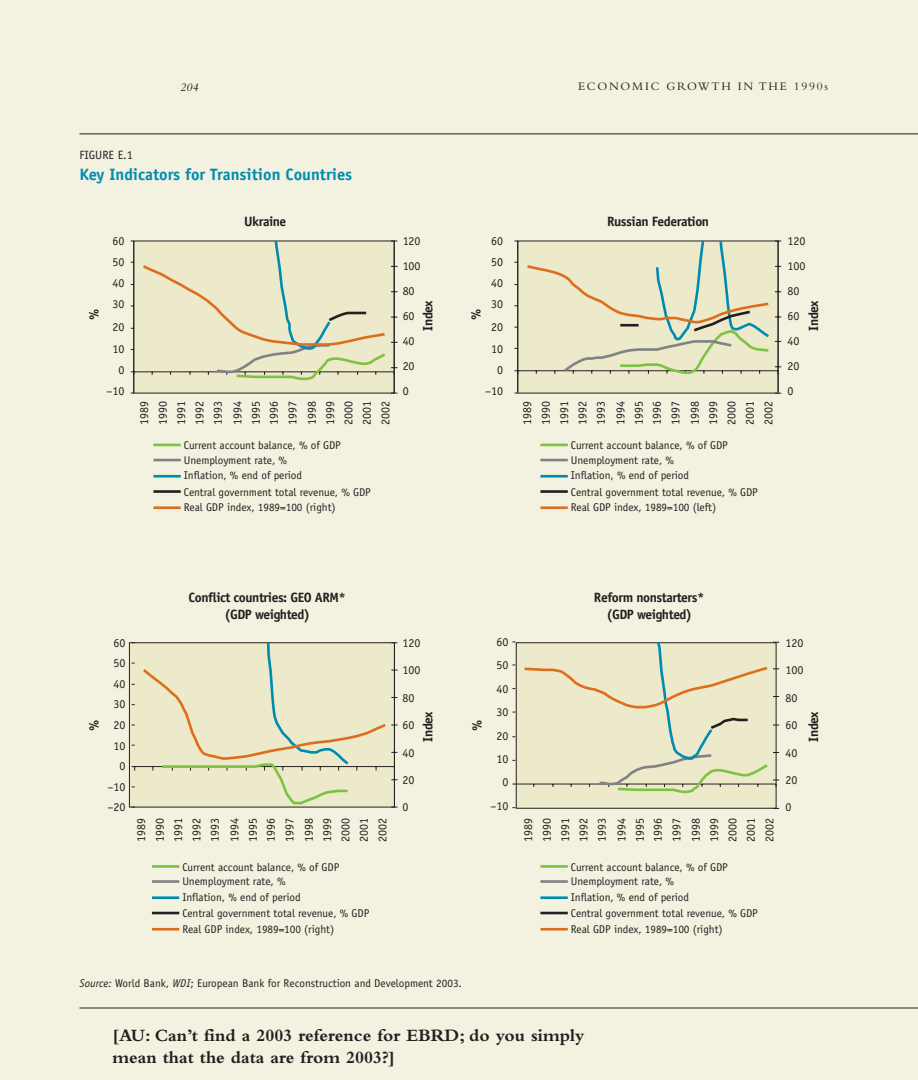
<style>
.page{position:relative;width:918px;height:1080px;background:#f3f1df}
.page>*{position:absolute;margin:0;border:0;box-sizing:border-box;transform-origin:0 0}
.t1{font:700 18px/21.6px "Bembo";color:#231f20}
.t2{font:700 16.5px "Officina Sans";color:#008bb0}
.t3{font:700 13.5px/16.5px "Officina Sans";letter-spacing:-.035em;color:#231f20;text-align:center}
.t4{font:12px/18.5px "Officina Sans";color:#231f20;text-align:justify}
.t5{font:12px "Bembo";letter-spacing:.145em;color:#231f20}
.t6{font:italic 12px "Bembo";color:#231f20}
.t7{font:11.25px/14.7px "Officina Sans";letter-spacing:-.005em;color:#231f20}
.s1{font-style:italic}
</style>
<div class="page">
<div style="left:516px;top:643px;width:260px;height:165px;background:#edeacb"></div>
<div style="left:516px;top:642px;width:260px;height:167px;border:1px solid #231f20"></div>
<div style="left:518px;top:241px;width:260px;height:152px;background:#edeacb"></div>
<div style="left:134px;top:241px;width:260px;height:152px;background:#edeacb"></div>
<hr style="left:517px;top:241px;width:1px;height:151px;background:#231f20">
<hr style="left:518px;top:370px;width:260px;height:1px;background:#231f20">
<hr style="left:778px;top:241px;width:1px;height:151px;background:#231f20">
<svg style="left:524px;top:240px;width:257px;height:135px"></svg>
<hr style="left:133px;top:241px;width:1px;height:152px;background:#231f20">
<hr style="left:134px;top:371px;width:260px;height:1px;background:#231f20">
<hr style="left:394px;top:241px;width:1px;height:152px;background:#231f20">
<svg style="left:140px;top:240px;width:257px;height:141px"></svg>
<hr style="left:153px;top:444px;width:28px;height:2px;background:#7fc241">
<hr style="left:153px;top:459px;width:28px;height:2px;background:#808285">
<hr style="left:153px;top:475px;width:28px;height:3px;background:#008bb0">
<hr style="left:153px;top:490px;width:28px;height:3px;background:#231f20">
<hr style="left:153px;top:506px;width:28px;height:3px;background:#dd6e1c">
<hr style="left:540px;top:865px;width:28px;height:3px;background:#7fc241">
<hr style="left:540px;top:880px;width:28px;height:3px;background:#808285">
<hr style="left:540px;top:896px;width:28px;height:3px;background:#008bb0">
<hr style="left:540px;top:912px;width:28px;height:2px;background:#231f20">
<hr style="left:540px;top:928px;width:28px;height:3px;background:#dd6e1c">
<hr style="left:540px;top:444px;width:28px;height:2px;background:#7fc241">
<hr style="left:540px;top:459px;width:28px;height:2px;background:#808285">
<hr style="left:540px;top:475px;width:28px;height:3px;background:#008bb0">
<hr style="left:540px;top:490px;width:28px;height:3px;background:#231f20">
<hr style="left:540px;top:506px;width:28px;height:3px;background:#dd6e1c">
<svg style="left:132px;top:642px;width:265px;height:166px;background:#e5e2c2"></svg>
<hr style="left:515px;top:784px;width:261px;height:1px;background:#231f20">
<svg style="left:522px;top:641px;width:257px;height:154px"></svg>
<hr style="left:152px;top:865px;width:27px;height:3px;background:#7fc241">
<hr style="left:152px;top:880px;width:27px;height:3px;background:#808285">
<hr style="left:152px;top:896px;width:27px;height:3px;background:#008bb0">
<hr style="left:152px;top:912px;width:27px;height:2px;background:#231f20">
<hr style="left:152px;top:928px;width:27px;height:3px;background:#dd6e1c">
<hr style="left:80px;top:1008px;width:838px;height:1px;background:#231f20">
<hr style="left:80px;top:134px;width:838px;height:1px;background:#231f20">
<p class="t6" style="left:180px;top:83px;width:20px">204</p>
<p class="t5" style="left:578px;top:82px;width:251px">ECONOMIC GROWTH IN THE 1990s</p>
<p class="t4" style="left:80px;top:147px;width:55px">FIGURE E.1</p>
<h2 class="t2" style="left:80px;top:168px;width:274px">Key Indicators for Transition Countries</h2>
<p class="t3" style="left:244px;top:214px;width:44px">Ukraine</p>
<p class="t3" style="left:607px;top:214px;width:104px">Russian Federation</p>
<p class="t4" style="left:403px;top:230px;width:19px;line-height:24.9px;text-align:left">120<br>100<br>80<br>60<br>40<br>20<br>0</p>
<p class="t4" style="left:788px;top:230px;width:19px;line-height:24.9px;text-align:left">120<br>100<br>80<br>60<br>40<br>20<br>0</p>
<p class="t4" style="left:113px;top:232px;width:13px;line-height:21px">60<br>50<br>40<br>30</p>
<p class="t4" style="left:107px;top:317px;width:19px;line-height:21.5px;text-align:right">20<br>10<br>0 –10</p>
<p class="t4" style="left:491px;top:232px;width:13px;line-height:21px">60<br>50<br>40<br>30</p>
<p class="t4" style="left:485px;top:317px;width:19px;line-height:21.5px;text-align:right">20<br>10<br>0 –10</p>
<p class="t3" style="left:87px;top:320px;width:13px;rotate:-90deg">%</p>
<p class="t3" style="left:421px;top:331px;width:32px;rotate:-90deg">Index</p>
<p class="t3" style="left:806px;top:331px;width:32px;rotate:-90deg">Index</p>
<p class="t3" style="left:469px;top:320px;width:13px;rotate:-90deg">%</p>
<p class="t4" style="left:136px;top:425px;width:25px;rotate:-90deg">1989<br>1990<br>1991<br>1992<br>1993</p>
<p class="t4" style="left:229px;top:425px;width:25px;rotate:-90deg">1994<br>1995<br>1996<br>1997<br>1998<br>1999<br>2000<br>2001<br>2002</p>
<p class="t7" style="left:184px;top:439px;width:159px">Current account balance, % of GDP<br>Unemployment rate, %</p>
<p class="t7" style="left:184px;top:468px;width:189px;line-height:16.5px">Inflation, % end of period<br>Central government total revenue, % GDP</p>
<p class="t7" style="left:184px;top:501px;width:153px">Real GDP index, 1989=100 (right)</p>
<p class="t4" style="left:519px;top:425px;width:25px;rotate:-90deg">1989<br>1990<br>1991<br>1992<br>1993</p>
<p class="t4" style="left:612px;top:425px;width:26px;rotate:-90deg">1994<br>1995<br>1996<br>1997<br>1998<br>1999<br>2000<br>2001<br>2002</p>
<p class="t7" style="left:571px;top:439px;width:159px">Current account balance, % of GDP<br>Unemployment rate, %</p>
<p class="t7" style="left:571px;top:468px;width:189px;line-height:16.5px">Inflation, % end of period<br>Central government total revenue, % GDP</p>
<p class="t7" style="left:571px;top:501px;width:147px">Real GDP index, 1989=100 (left)</p>
<p class="t3" style="left:87px;top:731px;width:13px;rotate:-90deg">%</p>
<p class="t4" style="left:108px;top:634px;width:19px;line-height:20.5px;text-align:right">60<br>50<br>40<br>30<br>20<br>10<br>0 –10 –20</p>
<p class="t3" style="left:189px;top:591px;width:159px">Conflict countries: GEO ARM* (GDP weighted)</p>
<p class="t3" style="left:594px;top:591px;width:112px">Reform nonstarters* (GDP weighted)</p>
<p class="t4" style="left:133px;top:842px;width:25px;rotate:-90deg">1989<br>1990<br>1991<br>1992<br>1993</p>
<p class="t4" style="left:226px;top:842px;width:26px;rotate:-90deg">1994<br>1995<br>1996<br>1997<br>1998<br>1999<br>2000<br>2001<br>2002</p>
<p class="t7" style="left:182px;top:860px;width:159px">Current account balance, % of GDP<br>Unemployment rate, %</p>
<p class="t7" style="left:182px;top:890px;width:189px;line-height:16.5px">Inflation, % end of period<br>Central government total revenue, % GDP</p>
<p class="t7" style="left:182px;top:923px;width:153px">Real GDP index, 1989=100 (right)</p>
<p class="t4" style="left:497px;top:631px;width:13px;line-height:23.4px">60<br>50<br>40<br>30</p>
<p class="t4" style="left:497px;top:751px;width:13px">10</p>
<p class="t4" style="left:786px;top:635px;width:19px">120</p>
<p class="t4" style="left:403px;top:635px;width:19px">120</p>
<p class="t4" style="left:786px;top:662px;width:19px">100</p>
<p class="t4" style="left:403px;top:662px;width:19px">100</p>
<p class="t4" style="left:786px;top:689px;width:13px">80</p>
<p class="t4" style="left:403px;top:689px;width:13px">80</p>
<p class="t3" style="left:421px;top:742px;width:32px;rotate:-90deg">Index</p>
<p class="t3" style="left:806px;top:742px;width:32px;rotate:-90deg">Index</p>
<p class="t3" style="left:470px;top:731px;width:13px;rotate:-90deg">%</p>
<p class="t4" style="left:786px;top:717px;width:13px">60</p>
<p class="t4" style="left:403px;top:717px;width:13px">60</p>
<p class="t4" style="left:497px;top:727px;width:13px">20</p>
<p class="t4" style="left:491px;top:772px;width:19px;line-height:23.4px;text-align:right">0 –10</p>
<p class="t4" style="left:786px;top:744px;width:13px">40</p>
<p class="t4" style="left:403px;top:744px;width:13px">40</p>
<p class="t4" style="left:786px;top:772px;width:13px">20</p>
<p class="t4" style="left:403px;top:772px;width:13px">20</p>
<p class="t4" style="left:786px;top:799px;width:7px">0</p>
<p class="t4" style="left:403px;top:799px;width:7px">0</p>
<p class="t4" style="left:520px;top:842px;width:25px;rotate:-90deg">1989<br>1990<br>1991<br>1992<br>1993</p>
<p class="t4" style="left:613px;top:842px;width:25px;rotate:-90deg">1994<br>1995<br>1996<br>1997<br>1998<br>1999<br>2000<br>2001<br>2002</p>
<p class="t7" style="left:571px;top:860px;width:159px">Current account balance, % of GDP<br>Unemployment rate, %</p>
<p class="t7" style="left:571px;top:890px;width:189px;line-height:16.5px">Inflation, % end of period<br>Central government total revenue, % GDP</p>
<p class="t7" style="left:571px;top:923px;width:153px">Real GDP index, 1989=100 (right)</p>
<p class="t7" style="left:80px;top:976px;width:384px"><span class="s1">Source:</span> World Bank, <span class="s1">WDI</span>; European Bank for Reconstruction and Development 2003.</p>
<h1 class="t1" style="left:112px;top:1026px;width:473px">[AU: Can’t find a 2003 reference for EBRD; do you simply mean that the data are from 2003?]</h1>
</div>
